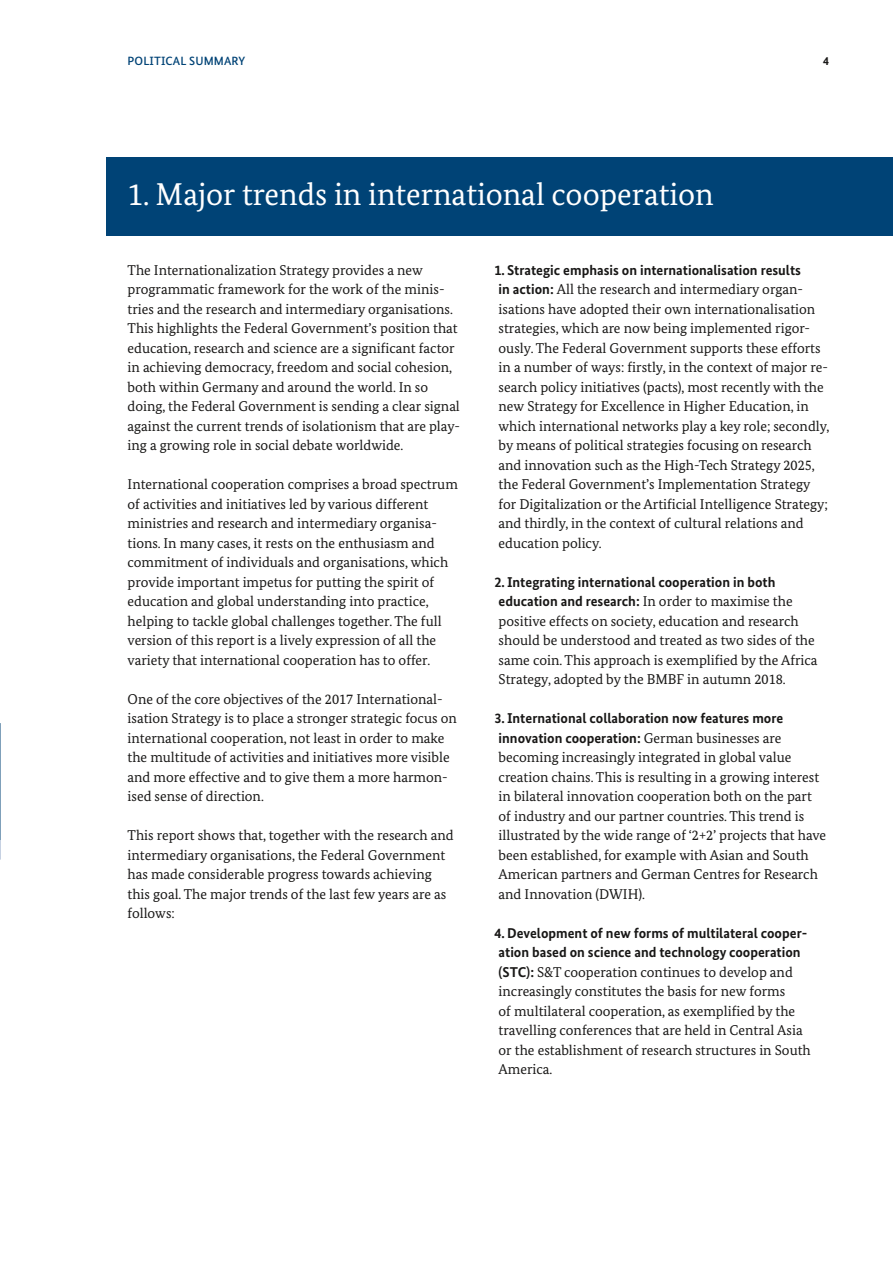
<style>
.page{position:relative;width:893px;height:1263px;background:#fff}
.page>*{position:absolute;margin:0;border:0;box-sizing:border-box;transform-origin:0 0}
.t1{font:31.5px "Bundes Serif";color:#fff}
.t2{font:14.25px/19.5px "Bundes Serif";color:#181716}
.t3{font:500 12px "Bundes Sans";letter-spacing:.01em;color:#004376}
.t4{font:700 12px "Bundes Sans";color:#181716}
.s1{font-family:"Bundes Sans";font-weight:700}
</style>
<div class="page">
<div style="left:106px;top:157px;width:787px;height:79px;background:#004376"></div>
<p class="t3" style="left:128px;top:53px;width:119px">POLITICAL SUMMARY</p>
<p class="t4" style="left:823px;top:53px;width:7px">4</p>
<h2 class="t1" style="left:128px;top:175px;width:588px">1. Major trends in international cooperation</h2>
<p class="t2" style="left:128px;top:260px;width:334px">The Internationalization Strategy provides a new programmatic framework for the work of the minis&shy;tries and the research and intermediary organisations.<br>This highlights the Federal Government’s position that education, research and science are a significant factor in achieving democracy, freedom and social cohesion, both within Germany and around the world. In so doing, the Federal Government is sending a clear signal against the current trends of isolationism that are play&shy;ing a growing role in social debate worldwide.</p>
<p class="t2" style="left:128px;top:474px;width:332px">International cooperation comprises a broad spectrum of activities and initiatives led by various different ministries and research and intermediary organisa&shy;tions. In many cases, it rests on the enthusiasm and commitment of individuals and organisations, which provide important impetus for putting the spirit of education and global understanding into practice, helping to tackle global challenges together. The full version of this report is a lively expression of all the variety that international cooperation has to offer.</p>
<p class="t2" style="left:128px;top:689px;width:331px">One of the core objectives of the 2017 International&shy;isation Strategy is to place a stronger strategic focus on international cooperation, not least in order to make the multitude of activities and initiatives more visible and more effective and to give them a more harmon&shy;ised sense of direction.</p>
<p class="t2" style="left:128px;top:825px;width:328px">This report shows that, together with the research and intermediary organisations, the Federal Government has made considerable progress towards achieving this goal. The major trends of the last few years are as follows:</p>
<p class="t2" style="left:494px;top:260px;width:337px"><span class="s1">1. Strategic emphasis on internationalisation results<br>in action:</span> All the research and intermediary organ&shy;isations have adopted their own internationalisation strategies, which are now being implemented rigor&shy;ously. The Federal Government supports these efforts in a number of ways: firstly, in the context of major re&shy;search policy initiatives (pacts), most recently with the new Strategy for Excellence in Higher Education, in which international networks play a key role; secondly, by means of political strategies focusing on research and innovation such as the High-Tech Strategy 2025, the Federal Government’s Implementation Strategy<br>for Digitalization or the Artificial Intelligence Strategy; and thirdly, in the context of cultural relations and education policy.</p>
<p class="t2" style="left:494px;top:572px;width:325px"><span class="s1">2. Integrating international cooperation in both education and research:</span> In order to maximise the positive effects on society, education and research should be understood and treated as two sides of the same coin. This approach is exemplified by the Africa Strategy, adopted by the BMBF in autumn 2018.</p>
<p class="t2" style="left:494px;top:708px;width:333px"><span class="s1">3. International collaboration now features more innovation cooperation:</span> German businesses are becoming increasingly integrated in global value creation chains. This is resulting in a growing interest in bilateral innovation cooperation both on the part<br>of industry and our partner countries. This trend is illustrated by the wide range of ‘2+2’ projects that have been established, for example with Asian and South American partners and German Centres for Research and Innovation (DWIH).</p>
<p class="t2" style="left:494px;top:923px;width:318px"><span class="s1">4. Development of new forms of multilateral cooper&shy;ation based on science and technology cooperation (STC):</span> S&amp;T cooperation continues to develop and increasingly constitutes the basis for new forms<br>of multilateral cooperation, as exemplified by the travelling conferences that are held in Central Asia or the establishment of research structures in South America.</p>
</div>
